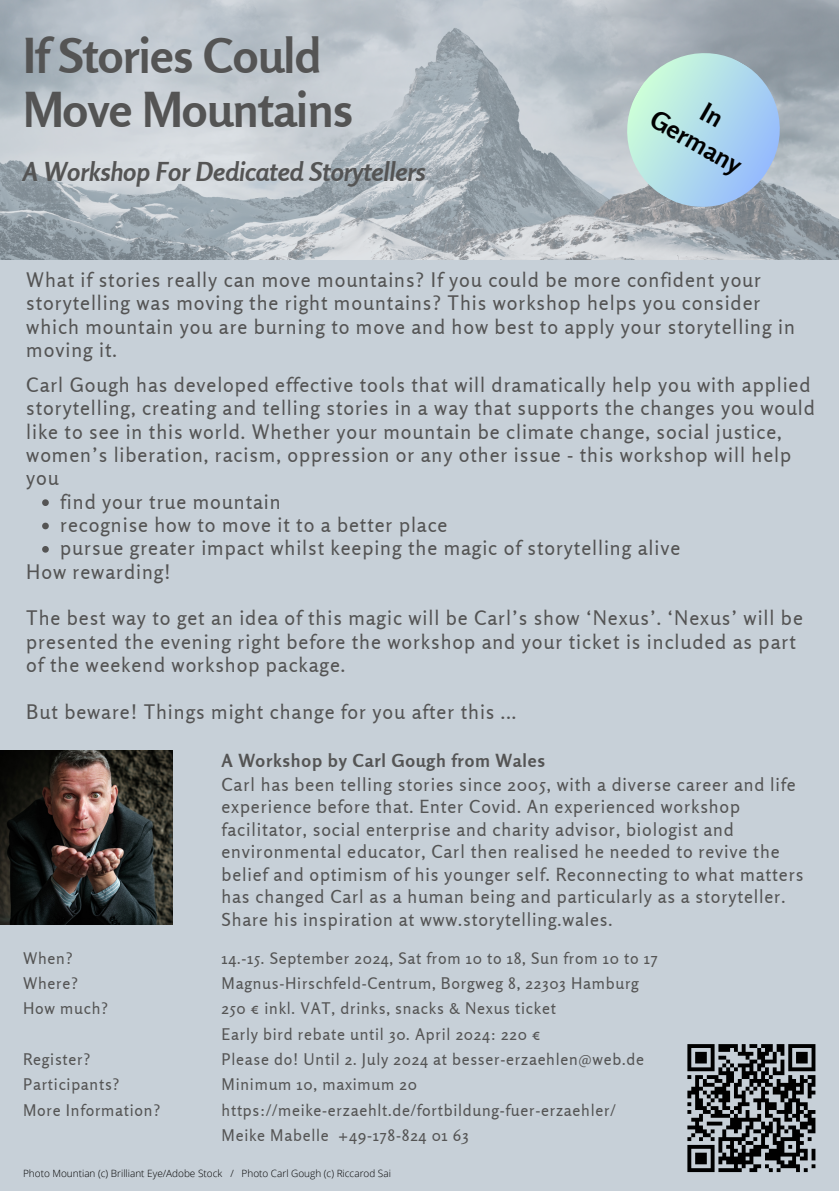
<style>
.page{position:relative;width:839px;height:1191px;background:#fff}
.page>*{position:absolute;margin:0;border:0;box-sizing:border-box;transform-origin:0 0}
.t1{font:700 48px/54px "Rosario";letter-spacing:-.015em;color:#545454}
.t2{font:italic 700 26px "Rosario";color:#545454}
.t3{font:700 26px "Rosario";color:#000}
.t4{font:20px/23.4px "Rosario";letter-spacing:.045em;color:#545454}
.t5{font:18px/22.8px "Rosario";letter-spacing:.045em;color:#545454}
.t6{font:16px/25.4px "Rosario";letter-spacing:.045em;color:#545454}
.t7{font:300 10px "Open Sans";color:#000}
.s1{font-weight:700}
</style>
<div class="page">
<div style="left:0;top:0;width:838px;height:1191px;background:#c7d0d8"></div>
<svg style="left:42px;top:499px;width:7px;height:7px"></svg>
<svg style="left:42px;top:523px;width:7px;height:6px"></svg>
<svg style="left:42px;top:546px;width:7px;height:7px"></svg>
<img style="left:0;top:751px;width:172px;height:174px">
<svg style="left:0;top:0;width:838px;height:260px"></svg>
<svg style="left:687px;top:1044px;width:129px;height:129px"></svg>
<svg style="left:616px;top:42px;width:174px;height:176px"></svg>
<p class="t1" style="left:23px;top:28px;width:332px">If Stories Could<br>Move Mountains</p>
<h5 class="t2" style="left:23px;top:156px;width:404px">A Workshop For Dedicated Storytellers</h5>
<h5 class="t3" style="left:660px;top:103px;width:102px;rotate:30deg">Germany</h5>
<p class="t4" style="left:26px;top:268px;width:770px">What if stories really can move mountains? If you could be more confident your storytelling was moving the right mountains? This workshop helps you consider which mountain you are burning to move and how best to apply your storytelling in moving it.</p>
<h1 class="t4" style="left:26px;top:373px;width:790px">Carl Gough has developed effective tools that will dramatically help you with applied storytelling, creating and telling stories in a way that supports the changes you would like to see in this world. Whether your mountain be climate change, social justice, women’s liberation, racism, oppression or any other issue - this workshop will help you</h1>
<h2 class="t4" style="left:60px;top:489px;width:222px">find your true mountain</h2>
<h2 class="t4" style="left:60px;top:513px;width:388px">recognise how to move it to a better place</h2>
<h3 class="t4" style="left:60px;top:536px;width:621px">pursue greater impact whilst keeping the magic of storytelling alive</h3>
<h3 class="t4" style="left:26px;top:559px;width:146px">How rewarding!</h3>
<p class="t4" style="left:26px;top:606px;width:778px">The best way to get an idea of this magic will be Carl’s show ‘Nexus’. ‘Nexus’ will be presented the evening right before the workshop and your ticket is included as part of the weekend workshop package.</p>
<p class="t4" style="left:26px;top:699px;width:491px">But beware! Things might change for you after this ...</p>
<p class="t5" style="left:221px;top:749px;width:583px"><span class="s1">A Workshop by Carl Gough from Wales<br></span>Carl has been telling stories since 2005, with a diverse career and life experience before that. Enter Covid. An experienced workshop facilitator, social enterprise and charity advisor, biologist and environmental educator, Carl then realised he needed to revive the belief and optimism of his younger self. Reconnecting to what matters has changed Carl as a human being and particularly as a storyteller.<br>Share his inspiration at www.storytelling.wales.</p>
<h3 class="t6" style="left:23px;top:945px;width:87px">When?<br>Where?<br>How much?</h3>
<h3 class="t6" style="left:23px;top:1046px;width:139px">Register?<br>Participants?<br>More Information?</h3>
<h5 class="t6" style="left:221px;top:945px;width:437px">14.-15. September 2024, Sat from 10 to 18, Sun from 10 to 17<br>Magnus-Hirschfeld-Centrum, Borgweg 8, 22303 Hamburg 250 € inkl. VAT, drinks, snacks &amp; Nexus ticket<br>Early bird rebate until 30. April 2024: 220 €<br>Please do! Until 2. July 2024 at besser-erzaehlen@web.de Minimum 10, maximum 20 https://meike-erzaehlt.de/fortbildung-fuer-erzaehler/ Meike Mabelle +49-178-824 01 63</h5>
<h4 class="t7" style="left:23px;top:1167px;width:369px">Photo Mountian (c) Brilliant Eye/Adobe Stock / Photo Carl Gough (c) Riccarod Sai</h4>
</div>
